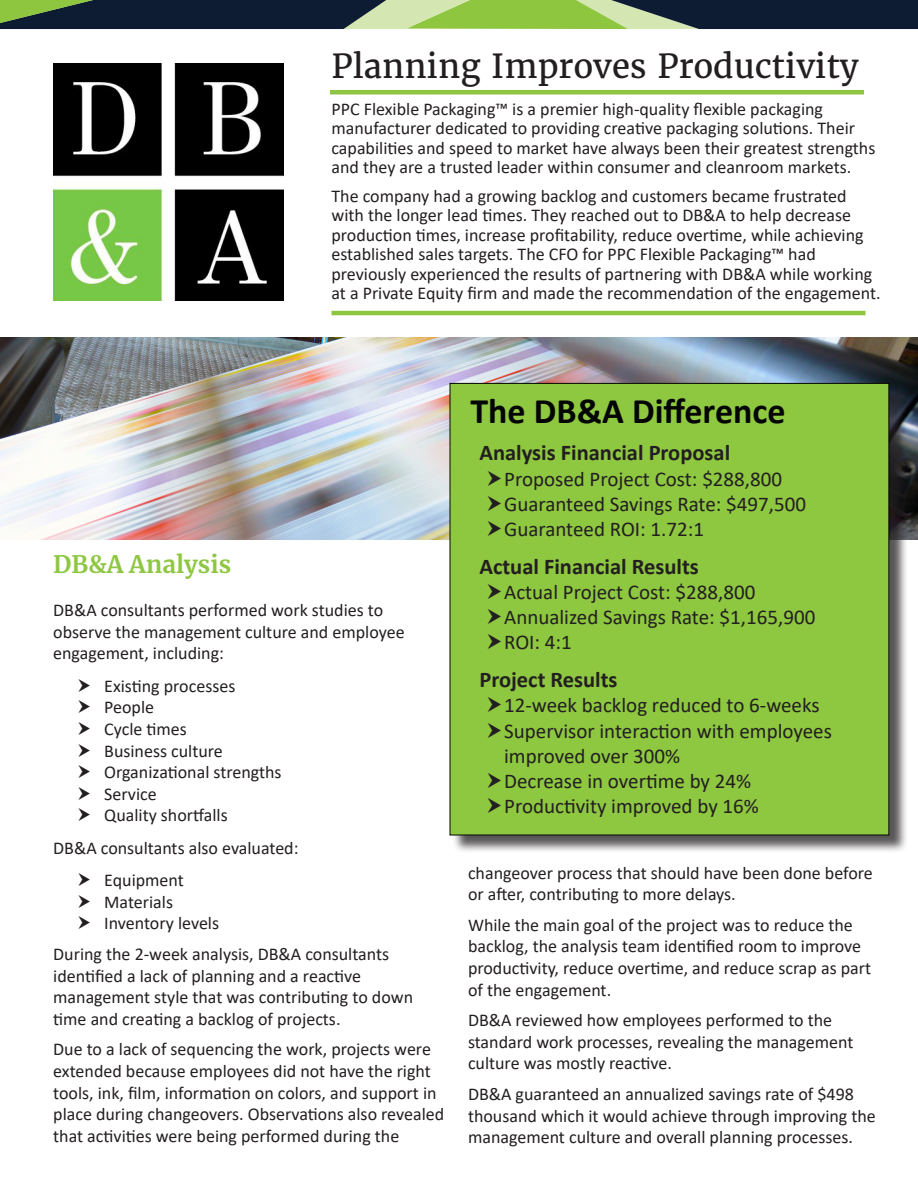
<style>
.page{position:relative;width:918px;height:1188px;background:#fff}
.page>*{position:absolute;margin:0;border:0;box-sizing:border-box;transform-origin:0 0}
.Paragraph_Style_1{font:700 36px "Calibri";color:#040503}
.t1{font:33px "Merriweather";color:#231f20}
.Paragraph_Style_1-2{font:700 24px "Merriweather";color:#8ec741}
.t2{font:700 22.5px "Calibri";color:#231f20}
.t3{font:21px/25.2px "Calibri";color:#231f20}
.Paragraph_Style_1-3{font:18px/21.6px "Calibri";color:#231f20}
</style>
<div class="page">
<hr style="left:330px;top:90px;width:534px;height:4px;background:#8ec641">
<hr style="left:332px;top:311px;width:534px;height:4px;background:#8dc63f">
<img style="left:53px;top:63px;width:231px;height:238px">
<svg style="left:0;top:0;width:918px;height:29px;background:#455d47"></svg>
<img style="left:0;top:338px;width:918px;height:202px">
<div style="left:452px;top:385px;width:456px;height:469px;background:#231f20;opacity:.75"></div>
<div style="left:450px;top:383px;width:439px;height:452px;background:#8ec740"></div>
<p class="t1" style="left:332px;top:46px;width:529px">Planning Improves Productivity</p>
<p class="Paragraph_Style_1-3" style="left:332px;top:99px;width:545px;line-height:19.5px">PPC Flexible Packaging™ is a premier high-quality flexible packaging manufacturer dedicated to providing creative packaging solutions. Their capabilities and speed to market have always been their greatest strengths and they are a trusted leader within consumer and cleanroom markets.</p>
<p class="Paragraph_Style_1-3" style="left:332px;top:186px;width:551px;line-height:19.5px">The company had a growing backlog and customers became frustrated with the longer lead times. They reached out to DB&amp;A to help decrease production times, increase profitability, reduce overtime, while achieving established sales targets. The CFO for PPC Flexible Packaging™ had previously experienced the results of partnering with DB&amp;A while working at a Private Equity firm and made the recommendation of the engagement.</p>
<p class="Paragraph_Style_1-2" style="left:53px;top:548px;width:179px">DB&amp;A Analysis</p>
<p class="Paragraph_Style_1-3" style="left:53px;top:599px;width:353px">DB&amp;A consultants performed work studies to observe the management culture and employee engagement, including:</p>
<p class="Paragraph_Style_1-3" style="left:104px;top:675px;width:133px">Existing processes</p>
<p class="Paragraph_Style_1-3" style="left:104px;top:696px;width:51px">People</p>
<p class="Paragraph_Style_1-3" style="left:104px;top:718px;width:84px">Cycle times</p>
<p class="Paragraph_Style_1-3" style="left:104px;top:739px;width:120px">Business culture</p>
<p class="Paragraph_Style_1-3" style="left:104px;top:761px;width:179px">Organizational strengths</p>
<p class="Paragraph_Style_1-3" style="left:104px;top:783px;width:54px">Service</p>
<p class="Paragraph_Style_1-3" style="left:104px;top:804px;width:125px">Quality shortfalls</p>
<p class="Paragraph_Style_1-3" style="left:53px;top:837px;width:247px">DB&amp;A consultants also evaluated:</p>
<p class="Paragraph_Style_1-3" style="left:104px;top:869px;width:81px">Equipment</p>
<p class="Paragraph_Style_1-3" style="left:104px;top:891px;width:70px">Materials</p>
<p class="Paragraph_Style_1-3" style="left:104px;top:912px;width:116px">Inventory levels</p>
<p class="Paragraph_Style_1-3" style="left:53px;top:943px;width:361px">During the 2-week analysis, DB&amp;A consultants identified a lack of planning and a reactive management style that was contributing to down time and creating a backlog of projects.</p>
<p class="Paragraph_Style_1-3" style="left:53px;top:1038px;width:393px">Due to a lack of sequencing the work, projects were extended because employees did not have the right tools, ink, film, information on colors, and support in place during changeovers. Observations also revealed that activities were being performed during the</p>
<p class="Paragraph_Style_1" style="left:470px;top:385px;width:317px">The DB&amp;A Difference</p>
<p class="t2" style="left:479px;top:437px;width:252px">Analysis Financial Proposal</p>
<p class="t3" style="left:504px;top:465px;width:279px">Proposed Project Cost: $288,800</p>
<p class="t3" style="left:504px;top:491px;width:303px">Guaranteed Savings Rate: $497,500</p>
<p class="t3" style="left:504px;top:516px;width:201px">Guaranteed ROI: 1.72:1</p>
<p class="t2" style="left:479px;top:550px;width:221px">Actual Financial Results</p>
<p class="t3" style="left:504px;top:579px;width:253px">Actual Project Cost: $288,800</p>
<p class="t3" style="left:504px;top:604px;width:313px">Annualized Savings Rate: $1,165,900</p>
<p class="t3" style="left:504px;top:629px;width:69px">ROI: 4:1</p>
<p class="t2" style="left:479px;top:664px;width:140px">Project Results</p>
<p class="t3" style="left:504px;top:692px;width:317px">12-week backlog reduced to 6-weeks</p>
<p class="t3" style="left:504px;top:717px;width:329px">Supervisor interaction with employees improved over 300%</p>
<p class="t3" style="left:504px;top:768px;width:249px">Decrease in overtime by 24%</p>
<p class="t3" style="left:504px;top:793px;width:256px">Productivity improved by 16%</p>
<p class="Paragraph_Style_1-3" style="left:468px;top:861px;width:406px">changeover process that should have been done before or after, contributing to more delays.</p>
<p class="Paragraph_Style_1-3" style="left:468px;top:914px;width:405px">While the main goal of the project was to reduce the backlog, the analysis team identified room to improve productivity, reduce overtime, and reduce scrap as part of the engagement.</p>
<p class="Paragraph_Style_1-3" style="left:468px;top:1009px;width:387px">DB&amp;A reviewed how employees performed to the standard work processes, revealing the management culture was mostly reactive.</p>
<p class="Paragraph_Style_1-3" style="left:468px;top:1083px;width:409px">DB&amp;A guaranteed an annualized savings rate of $498 thousand which it would achieve through improving the management culture and overall planning processes.</p>
</div>
